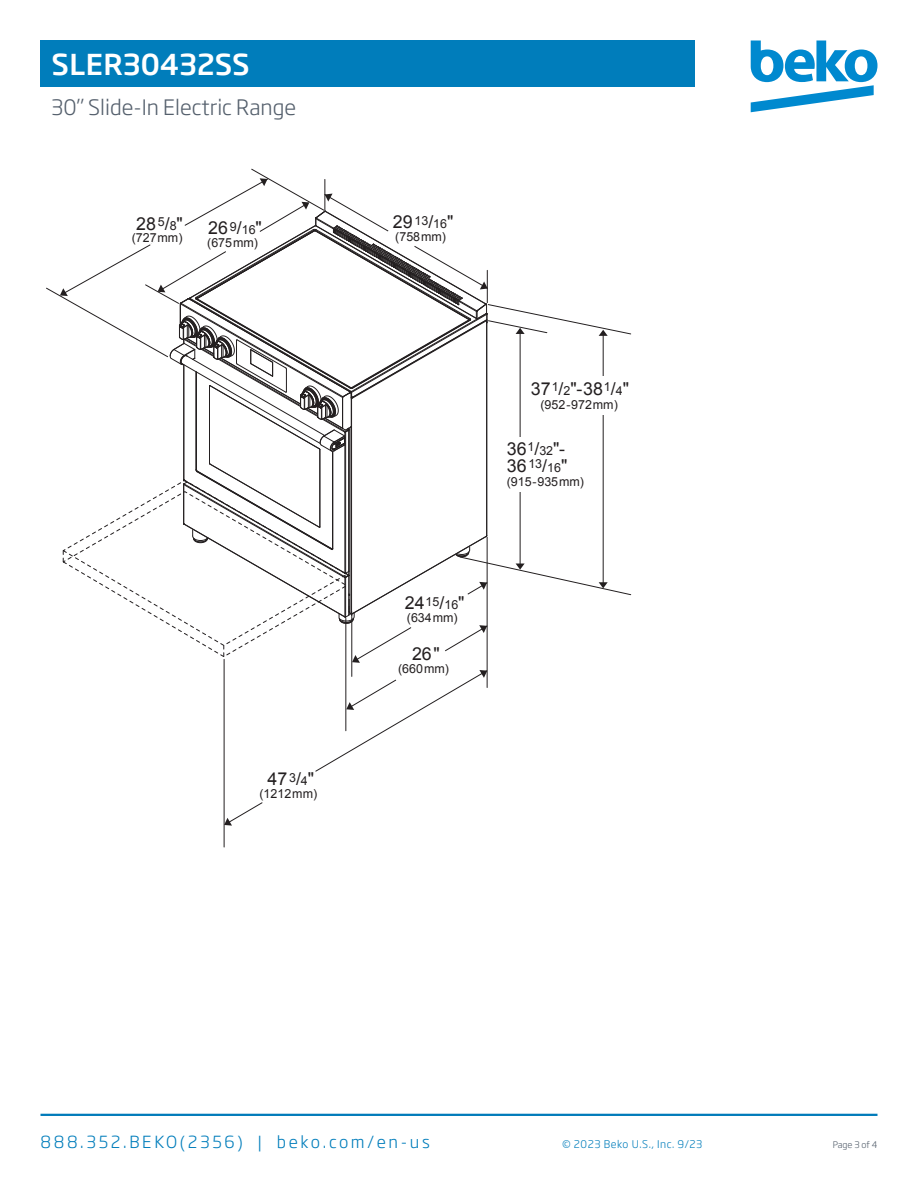
<style>
.page{position:relative;width:918px;height:1188px;background:#fff}
.page>*{position:absolute;margin:0;border:0;box-sizing:border-box;transform-origin:0 0}
.Beko_-_model_mumber{font:500 28.5px "Soho Gothic Pro";letter-spacing:.005em;color:#fff}
.Beko_-_model_description{font:300 21px "Soho Gothic Pro";color:#545f6c}
.t1{font:17.85px/17px "Arial";color:#231f20}
.t2{font:300 16.5px "Soho Gothic Pro";letter-spacing:.16em;color:#007dbb}
.t3{font:12.45px "Arial";color:#231f20}
.Beko_-_date_snipe{font:300 10.5px "Soho Gothic Pro";letter-spacing:.05em;color:#007dbb}
.t4{font:300 9px "Soho Gothic Pro";letter-spacing:-.01em;color:#545f6c}
.s1{font-size:12.45px}
</style>
<div class="page">
<hr style="left:40px;top:1114px;width:838px;height:2px;background:#007bba">
<svg style="left:751px;top:40px;width:127px;height:72px"></svg>
<div style="left:40px;top:40px;width:655px;height:47px;background:#007dbb"></div>
<svg style="left:62px;top:491px;width:120px;height:141px"></svg>
<hr style="left:348px;top:430px;width:1px;height:141px;background:#231f20">
<hr style="left:345px;top:432px;width:1px;height:141px;background:#231f20">
<hr style="left:344px;top:432px;width:1px;height:141px;background:#231f20">
<hr style="left:196px;top:372px;width:1px;height:98px;background:#231f20">
<hr style="left:183px;top:365px;width:1px;height:115px;background:#231f20">
<hr style="left:332px;top:451px;width:1px;height:98px;background:#231f20">
<hr style="left:319px;top:450px;width:1px;height:77px;background:#231f20">
<hr style="left:209px;top:386px;width:1px;height:77px;background:#231f20">
<hr style="left:349px;top:428px;width:1px;height:148px;background:#231f20">
<hr style="left:350px;top:427px;width:1px;height:187px;background:#231f20">
<hr style="left:486px;top:321px;width:1px;height:215px;background:#231f20">
<hr style="left:351px;top:399px;width:1px;height:215px;background:#231f20">
<hr style="left:603px;top:332px;width:1px;height:252px;background:#231f20">
<hr style="left:224px;top:659px;width:1px;height:188px;background:#231f20">
<svg style="left:46px;top:168px;width:585px;height:284px"></svg>
<svg style="left:183px;top:463px;width:448px;height:363px"></svg>
<div style="left:517px;top:437px;width:7px;height:55px;background:#fff"></div>
<p class="Beko_-_model_mumber" style="left:51px;top:42px;width:200px">SLER30432SS</p>
<p class="Beko_-_model_description" style="left:51px;top:91px;width:246px">30” Slide-In Electric Range</p>
<p class="t1" style="left:136px;top:215px;width:48px">28<sup>5</sup>/<span class="s1">8</span>"</p>
<p class="t3" style="left:132px;top:230px;width:52px">(727mm)</p>
<p class="t1" style="left:208px;top:220px;width:55px">26<sup>9</sup>/<span class="s1">16</span>"</p>
<p class="t3" style="left:207px;top:234px;width:52px">(675mm)</p>
<p class="t1" style="left:267px;top:771px;width:48px">47<sup>3</sup>/<span class="s1">4</span>"</p>
<p class="t3" style="left:259px;top:785px;width:59px">(1212mm)</p>
<p class="t1" style="left:393px;top:214px;width:62px">29<sup>13</sup>/<span class="s1">16</span>"</p>
<p class="t3" style="left:395px;top:228px;width:52px">(758mm)</p>
<p class="t1" style="left:405px;top:595px;width:61px">24<sup>15</sup>/<span class="s1">16</span>"</p>
<p class="t3" style="left:407px;top:609px;width:52px">(634mm)</p>
<p class="t1" style="left:412px;top:646px;width:29px">26"</p>
<p class="t3" style="left:398px;top:660px;width:52px">(660mm)</p>
<p class="t1" style="left:531px;top:380px;width:100px">37<sup>1</sup>/<span class="s1">2</span>"-38<sup>1</sup>/<span class="s1">4</span>"</p>
<p class="t3" style="left:540px;top:396px;width:79px">(952-972mm)</p>
<p class="t1" style="left:507px;top:440px;width:62px">36<sup>1</sup>/<span class="s1">32</span>"-<br>36<sup>13</sup>/<span class="s1">16</span>"</p>
<p class="t3" style="left:507px;top:474px;width:79px">(915-935mm)</p>
<p class="t2" style="left:40px;top:1129px;width:391px">888.352.BEKO(2356) | beko.com/en-us</p>
<p class="Beko_-_date_snipe" style="left:562px;top:1135px;width:142px">© 2023 Beko U.S., Inc. 9/23</p>
<p class="t4" style="left:833px;top:1137px;width:46px">Page 3 of 4</p>
</div>
